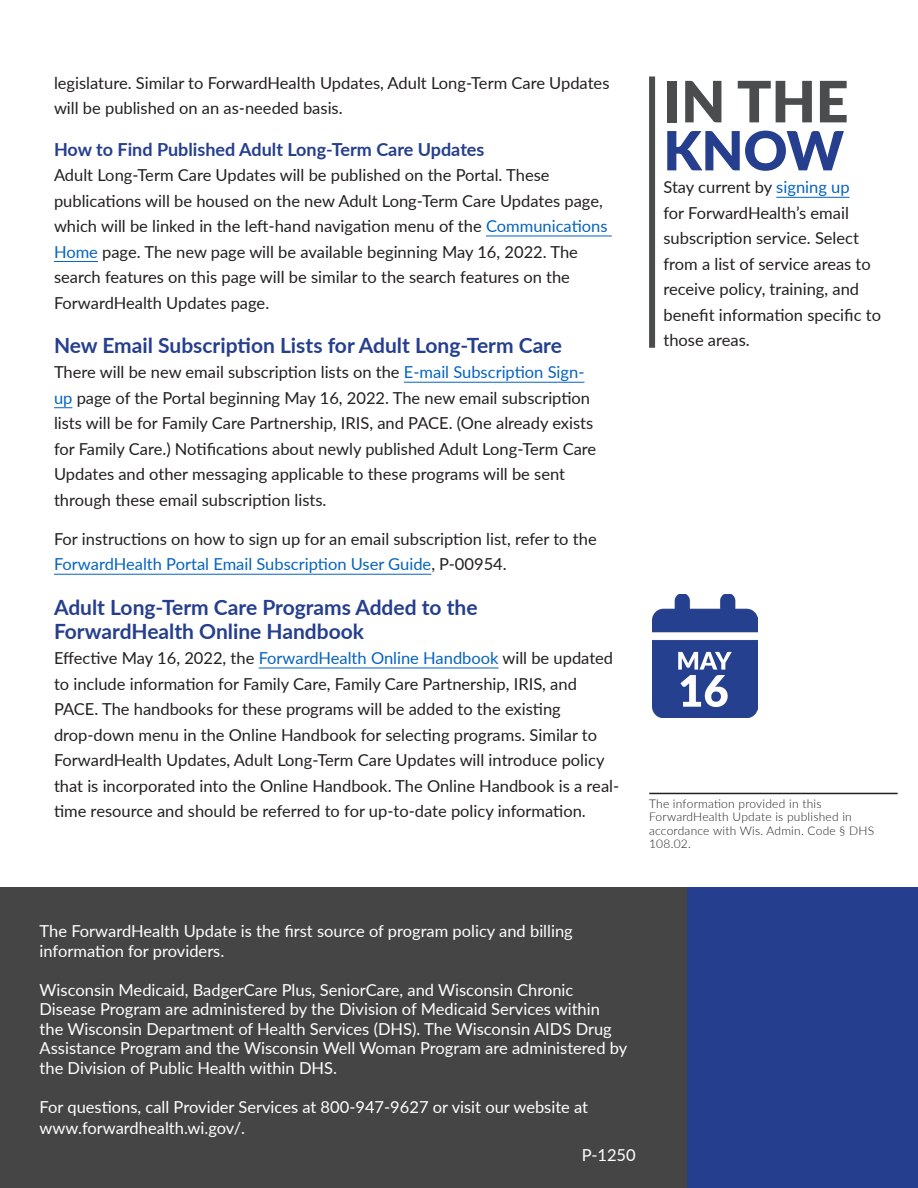
<style>
.page{position:relative;width:918px;height:1188px;background:#fff}
.page>*{position:absolute;margin:0;border:0;box-sizing:border-box;transform-origin:0 0}
.t1{font:900 57px "Lato";color:#4b4c4d}
.t2{font:900 54px "Lato";color:#253f8e}
.Heading_1{font:700 21px/24px "Lato";color:#253f8e}
.Heading_2{font:700 18px "Lato";color:#253f8e}
.Body_Text_for_Update{font:16.5px/25.5px "Lato";color:#231f20}
.t3{font:16.5px/19.5px "Lato";color:#fff}
.t4{font:300 12px/13.5px "Lato";letter-spacing:.02em;color:#231f20}
.s1{color:#0563c1}
</style>
<div class="page">
<div style="left:0;top:888px;width:688px;height:300px;background:#454545"></div>
<div style="left:688px;top:888px;width:230px;height:300px;background:#253f8e"></div>
<hr style="left:649px;top:793px;width:249px;height:1px;background:#231f20">
<hr style="left:486px;top:236px;width:126px;height:1px;background:#0563c1">
<hr style="left:54px;top:261px;width:44px;height:1px;background:#0563c1">
<hr style="left:404px;top:382px;width:180px;height:1px;background:#0563c1">
<svg style="left:54px;top:407px;width:18px;height:1px"></svg>
<hr style="left:54px;top:574px;width:377px;height:1px;background:#0563c1">
<hr style="left:259px;top:668px;width:240px;height:1px;background:#0563c1">
<div style="left:649px;top:76px;width:6px;height:272px;background:#4b4c4d"></div>
<hr style="left:776px;top:197px;width:74px;height:1px;background:#0563c1">
<img style="left:652px;top:594px;width:106px;height:123px">
<svg style="left:678px;top:652px;width:54px;height:55px"></svg>
<p class="Body_Text_for_Update" style="left:54px;top:69px;width:557px">legislature. Similar to ForwardHealth Updates, Adult Long-Term Care Updates will be published on an as-needed basis.</p>
<p class="Heading_2" style="left:54px;top:136px;width:432px">How to Find Published Adult Long-Term Care Updates</p>
<p class="Body_Text_for_Update" style="left:54px;top:162px;width:555px">Adult Long-Term Care Updates will be published on the Portal. These publications will be housed on the new Adult Long-Term Care Updates page, which will be linked in the left-hand navigation menu of the <span class="s1">Communications Home</span> page. The new page will be available beginning May 16, 2022. The search features on this page will be similar to the search features on the ForwardHealth Updates page.</p>
<p class="Heading_1" style="left:54px;top:332px;width:510px">New Email Subscription Lists for Adult Long-Term Care</p>
<p class="Body_Text_for_Update" style="left:54px;top:359px;width:544px">There will be new email subscription lists on the <span class="s1">E-mail Subscription Sign&shy;up</span> page of the Portal beginning May 16, 2022. The new email subscription lists will be for Family Care Partnership, IRIS, and PACE. (One already exists for Family Care.) Notifications about newly published Adult Long-Term Care Updates and other messaging applicable to these programs will be sent through these email subscription lists.</p>
<p class="Body_Text_for_Update" style="left:54px;top:525px;width:544px">For instructions on how to sign up for an email subscription list, refer to the<br><span class="s1">ForwardHealth Portal Email Subscription User Guide</span>, P-00954.</p>
<p class="Heading_1" style="left:54px;top:594px;width:425px">Adult Long-Term Care Programs Added to the<br>ForwardHealth Online Handbook</p>
<p class="Body_Text_for_Update" style="left:54px;top:645px;width:567px">Effective May 16, 2022, the <span class="s1">ForwardHealth Online Handbook</span> will be updated to include information for Family Care, Family Care Partnership, IRIS, and PACE. The handbooks for these programs will be added to the existing drop-down menu in the Online Handbook for selecting programs. Similar to ForwardHealth Updates, Adult Long-Term Care Updates will introduce policy that is incorporated into the Online Handbook. The Online Handbook is a real&shy;time resource and should be referred to for up-to-date policy information.</p>
<p class="t1" style="left:663px;top:59px;width:187px">IN THE</p>
<p class="t2" style="left:663px;top:110px;width:182px">KNOW</p>
<p class="Body_Text_for_Update" style="left:663px;top:174px;width:219px">Stay current by <span class="s1">signing up<br></span>for ForwardHealth’s email subscription service. Select from a list of service areas to receive policy, training, and benefit information specific to those areas.</p>
<p class="t4" style="left:649px;top:796px;width:227px">The information provided in this<br>ForwardHealth Update is published in accordance with Wis. Admin. Code § DHS<br>108.02.</p>
<p class="t3" style="left:40px;top:921px;width:535px">The ForwardHealth Update is the first source of program policy and billing information for providers.</p>
<p class="t3" style="left:40px;top:979px;width:589px">Wisconsin Medicaid, BadgerCare Plus, SeniorCare, and Wisconsin Chronic Disease Program are administered by the Division of Medicaid Services within the Wisconsin Department of Health Services (DHS). The Wisconsin AIDS Drug Assistance Program and the Wisconsin Well Woman Program are administered by the Division of Public Health within DHS.</p>
<p class="t3" style="left:40px;top:1096px;width:550px;line-height:21px">For questions, call Provider Services at 800-947-9627 or visit our website at www.forwardhealth.wi.gov/.</p>
<p class="t3" style="left:582px;top:1144px;width:55px">P-1250</p>
</div>
